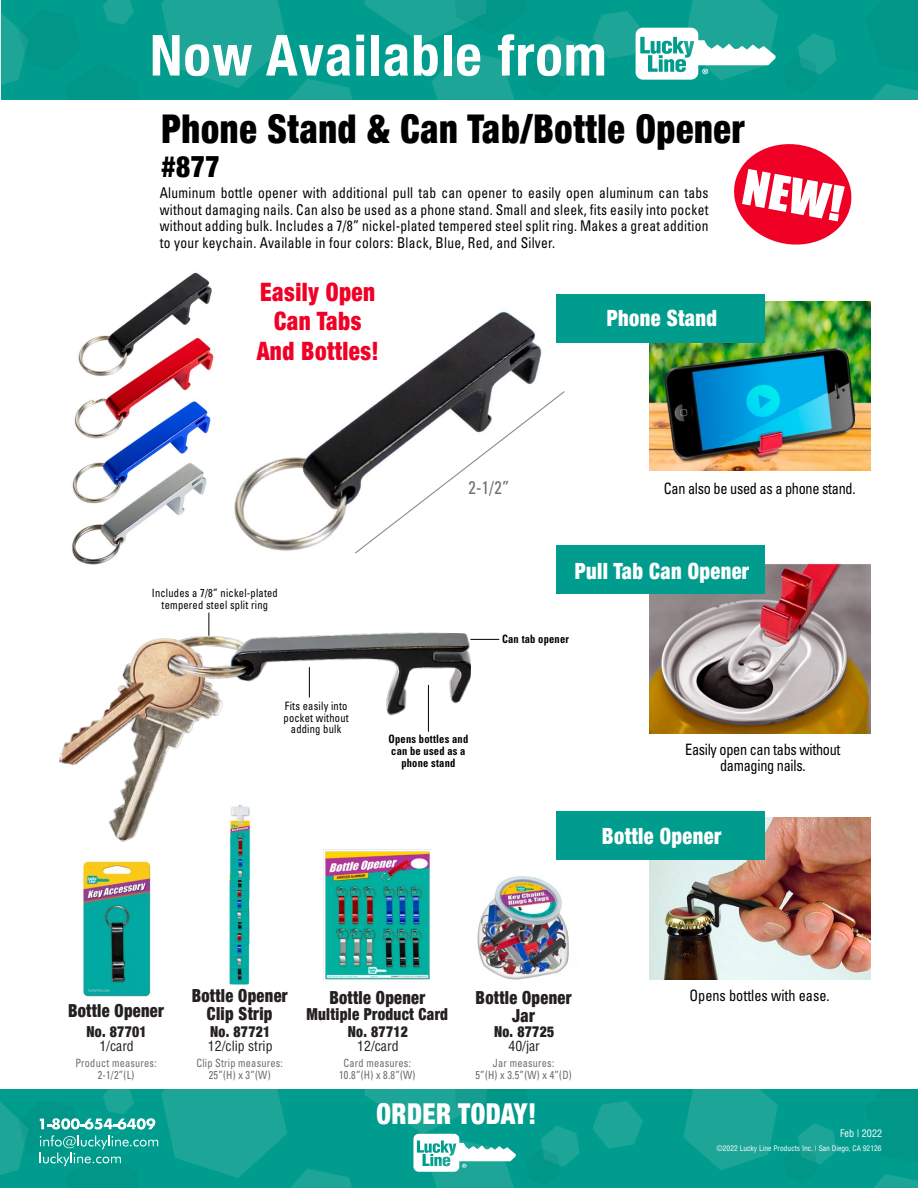
<style>
.page{position:relative;width:918px;height:1188px;background:#fff}
.page>*{position:absolute;margin:0;border:0;box-sizing:border-box;transform-origin:0 0}
.t1{font:700 condensed 56.7px "Helvetica Neue";letter-spacing:.02em;color:#fff}
.t2{font:45px "Impact";color:#fff;scale:1.1 1}
.t3{font:900 condensed 39.6px "Helvetica Neue";letter-spacing:.02em;color:#000;scale:.91 1}
.t4{font:900 condensed 29.7px "Helvetica Neue";color:#000;scale:.91 1}
.t5{font:900 condensed 28.8px "Helvetica Neue";letter-spacing:.02em;color:#fff;scale:.91 1}
.t6{font:900 condensed 25.35px/29.7px "Helvetica Neue";letter-spacing:.02em;color:#f10026;text-align:center;scale:.91 1}
.t7{font:900 condensed 22.35px "Helvetica Neue";letter-spacing:.02em;color:#fff;scale:.91 1}
.t8{font:condensed 18.15px "Univers";color:#6d6d6d;scale:.91 1}
.t9{font:900 condensed 18px/18px "Helvetica Neue";letter-spacing:.02em;color:#241f20;text-align:center;scale:.91 1}
.t10{font:900 condensed 16.5px "Helvetica Neue";letter-spacing:.02em;color:#241f20;scale:.91 1}
.t11{font:condensed 15.6px/16.5px "Univers";letter-spacing:-.02em;color:#000;text-align:center;scale:.91 1}
.t12{font:condensed 15.6px "Univers";color:#000;scale:.91 1}
.t13{font:900 condensed 15.15px "Helvetica Neue";letter-spacing:.02em;color:#241f20;scale:.91 1}
.t14{font:condensed 14.85px/16.5px "Univers";letter-spacing:.02em;color:#000;text-align:justify;scale:.91 1}
.t15{font:condensed 13.8px "Helvetica";color:#241f20}
.t16{font:condensed 11.55px/11.7px "Univers";letter-spacing:.02em;color:#000;text-align:center;scale:.91 1}
.t17{font:700 condensed 11.55px/12px "Univers";letter-spacing:.02em;color:#000;text-align:center;scale:.91 1}
.t18{font:condensed 11.4px/11.7px "Univers";letter-spacing:.02em;color:#6d6d6d;text-align:center;scale:.91 1}
.t19{font:condensed 10.2px "Helvetica";color:#fff}
.t20{font:condensed 7.5px "Helvetica";color:#fff}
</style>
<div class="page">
<img style="left:234px;top:311px;width:324px;height:240px">
<div style="left:1px;top:1090px;width:917px;height:98px;background:#009d8e"></div>
<svg style="left:874px;top:1174px;width:44px;height:14px"></svg>
<svg style="left:592px;top:1101px;width:51px;height:48px"></svg>
<svg style="left:683px;top:1090px;width:153px;height:80px"></svg>
<div style="left:1px;top:0;width:917px;height:100px;background:#009d8e"></div>
<svg style="left:872px;top:84px;width:46px;height:16px"></svg>
<svg style="left:161px;top:0;width:419px;height:100px"></svg>
<svg style="left:1px;top:0;width:133px;height:85px"></svg>
<svg style="left:734px;top:144px;width:118px;height:101px"></svg>
<svg style="left:592px;top:0;width:244px;height:80px"></svg>
<svg style="left:1px;top:1090px;width:579px;height:98px"></svg>
<img style="left:59px;top:623px;width:413px;height:219px">
<svg style="left:470px;top:639px;width:29px;height:1px"></svg>
<hr style="left:428px;top:685px;width:1px;height:47px;background:#000">
<hr style="left:309px;top:667px;width:1px;height:30px;background:#000">
<svg style="left:209px;top:613px;width:1px;height:23px"></svg>
<img style="left:649px;top:563px;width:221px;height:170px">
<div style="left:556px;top:545px;width:209px;height:49px;background:#009d8e"></div>
<img style="left:649px;top:817px;width:221px;height:162px">
<div style="left:556px;top:812px;width:208px;height:48px;background:#009d8e"></div>
<img style="left:649px;top:302px;width:221px;height:169px">
<div style="left:556px;top:294px;width:209px;height:48px;background:#009d8e"></div>
<svg style="left:354px;top:390px;width:211px;height:164px"></svg>
<img style="left:82px;top:861px;width:69px;height:136px">
<img style="left:72px;top:272px;width:142px;height:293px">
<img style="left:477px;top:876px;width:92px;height:104px">
<img style="left:226px;top:803px;width:28px;height:182px">
<img style="left:323px;top:849px;width:109px;height:133px">
<h1 class="t1" style="left:150px;top:8px;width:458px">Now Available from</h1>
<h3 class="t3" style="left:162px;top:97px;width:642px">Phone Stand &amp; Can Tab/Bottle Opener</h3>
<h3 class="t4" style="left:162px;top:142px;width:65px">#877</h3>
<p class="t14" style="left:160px;top:185px;width:605px">Aluminum bottle opener with additional pull tab can opener to easily open aluminum can tabs without damaging nails. Can also be used as a phone stand. Small and sleek, fits easily into pocket without adding bulk. Includes a 7/8” nickel-plated tempered steel split ring. Makes a great addition to your keychain. Available in four colors: Black, Blue, Red, and Silver.</p>
<h3 class="t6" style="left:257px;top:275px;width:136px">Easily Open<br>Can Tabs<br>And Bottles!</h3>
<h3 class="t7" style="left:607px;top:300px;width:123px">Phone Stand</h3>
<h2 class="t2" style="left:749px;top:152px;width:93px;rotate:10deg">NEW!</h2>
<p class="t16" style="left:152px;top:587px;width:140px">Includes a 7/8” nickel-plated tempered steel split ring</p>
<p class="t16" style="left:284px;top:700px;width:73px">Fits easily into pocket without adding bulk</p>
<p class="t8" style="left:468px;top:476px;width:47px">2-1/2”</p>
<p class="t11" style="left:664px;top:480px;width:212px">Can also be used as a phone stand.</p>
<h3 class="t7" style="left:575px;top:552px;width:193px">Pull Tab Can Opener</h3>
<p class="t17" style="left:502px;top:633px;width:75px">Can tab opener</p>
<p class="t17" style="left:389px;top:733px;width:89px">Opens bottles and can be used as a phone stand</p>
<p class="t11" style="left:685px;top:741px;width:172px">Easily open can tabs without damaging nails.</p>
<h3 class="t7" style="left:602px;top:817px;width:133px">Bottle Opener</h3>
<p class="t9" style="left:68px;top:1001px;width:107px">Bottle Opener</p>
<p class="t13" style="left:86px;top:1019px;width:68px">No. 87701</p>
<p class="t15" style="left:99px;top:1038px;width:36px">1/card</p>
<p class="t18" style="left:75px;top:1057px;width:91px">Product measures:<br>2-1/2”(L)</p>
<p class="t9" style="left:192px;top:986px;width:107px">Bottle Opener<br>Clip Strip</p>
<p class="t13" style="left:210px;top:1019px;width:68px">No. 87721</p>
<p class="t15" style="left:208px;top:1038px;width:66px">12/clip strip</p>
<p class="t18" style="left:196px;top:1057px;width:97px">Clip Strip measures:<br>25”(H) x 3”(W)</p>
<p class="t9" style="left:329px;top:988px;width:107px">Bottle Opener</p>
<p class="t10" style="left:307px;top:1001px;width:157px">Multiple Product Card</p>
<p class="t13" style="left:348px;top:1019px;width:68px">No. 87712</p>
<p class="t15" style="left:357px;top:1038px;width:43px">12/card</p>
<p class="t18" style="left:339px;top:1057px;width:85px">Card measures:<br>10.8”(H) x 8.8”(W)</p>
<p class="t9" style="left:476px;top:988px;width:107px">Bottle Opener<br>Jar</p>
<p class="t13" style="left:494px;top:1019px;width:68px">No. 87725</p>
<p class="t15" style="left:508px;top:1038px;width:33px">40/jar</p>
<p class="t18" style="left:475px;top:1057px;width:107px">Jar measures:<br>5”(H) x 3.5”(W) x 4”(D)</p>
<h3 class="t5" style="left:376px;top:1090px;width:177px">ORDER TODAY!</h3>
<p class="t12" style="left:690px;top:985px;width:155px">Opens bottles with ease.</p>
<p class="t19" style="left:840px;top:1127px;width:44px">Feb | 2022</p>
<p class="t20" style="left:717px;top:1143px;width:166px">©2022 Lucky Line Products Inc. | San Diego, CA 92126</p>
</div>
